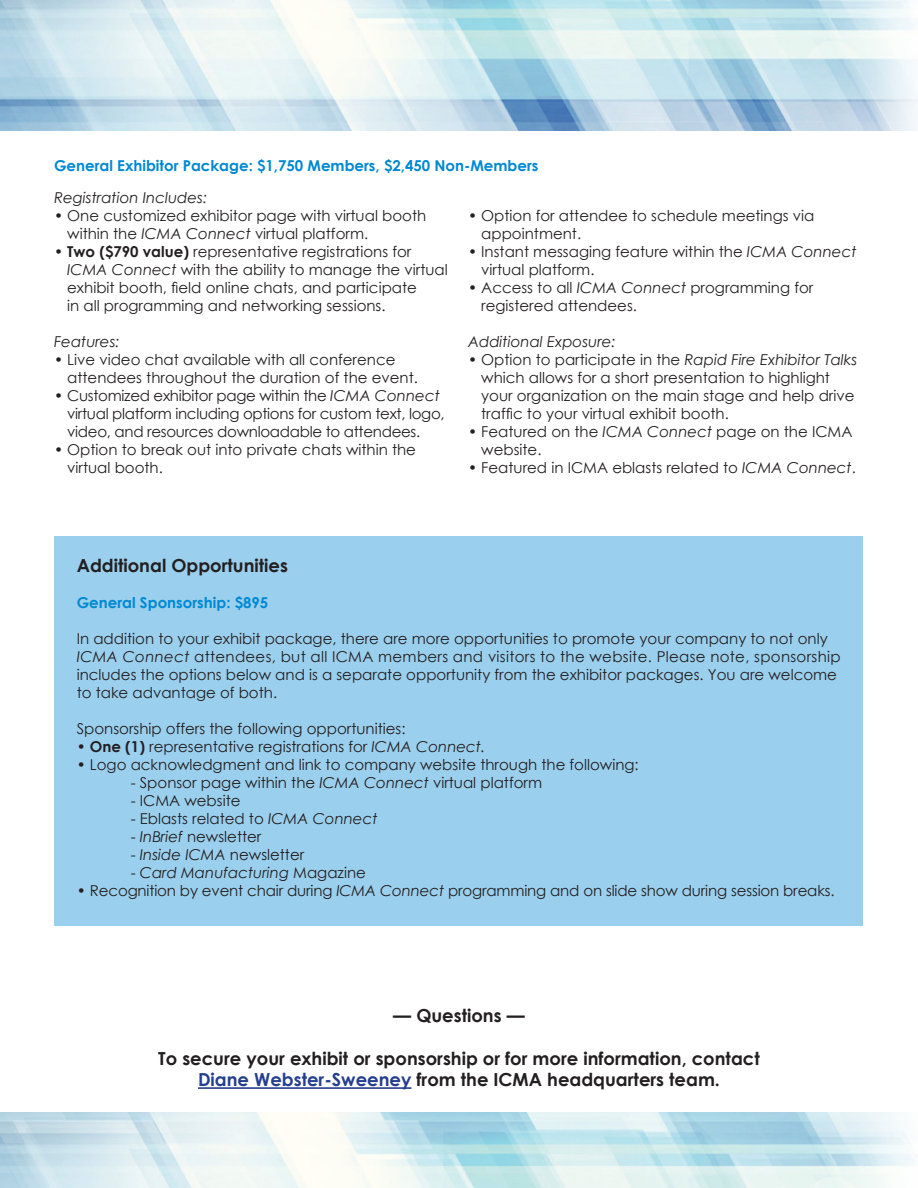
<style>
.page{position:relative;width:918px;height:1188px;background:#fff}
.page>*{position:absolute;margin:0;border:0;box-sizing:border-box;transform-origin:0 0}
.t1{font:700 18px/21.6px "Century Gothic";color:#231f20;text-align:center}
.t2{font:15px/18px "Century Gothic";color:#231f20}
.t3{font:15px/18px "Century Gothic";letter-spacing:-.02em;color:#231f20}
.t4{font:700 15px "Century Gothic";color:#0088d2}
.t5{font:italic 15px "Century Gothic";color:#231f20}
.s1{font-style:italic}
.s2{font-weight:700}
.s3{font-style:normal}
.s4{color:#253f8e}
</style>
<div class="page">
<div style="left:55px;top:536px;width:808px;height:390px;background:#9acfed"></div>
<img style="left:0;top:1112px;width:915px;height:76px">
<img style="left:0;top:0;width:918px;height:131px">
<hr style="left:198px;top:1087px;width:213px;height:2px;background:#253f8e">
<p class="t4" style="left:54px;top:154px;width:486px">General Exhibitor Package: $1,750 Members, $2,450 Non-Members</p>
<p class="t5" style="left:54px;top:187px;width:155px">Registration Includes:</p>
<p class="t2" style="left:67px;top:206px;width:361px;text-indent:-13px">• One customized exhibitor page with virtual booth within the <span class="s1">ICMA Connect</span> virtual platform.</p>
<p class="t2" style="left:67px;top:242px;width:382px;text-indent:-13px">• <span class="s2">Two ($790 value)</span> representative registrations for <span class="s1">ICMA Connect</span> with the ability to manage the virtual exhibit booth, field online chats, and participate<br>in all programming and networking sessions.</p>
<p class="t5" style="left:54px;top:331px;width:67px">Features:</p>
<p class="t2" style="left:67px;top:350px;width:352px;text-indent:-13px">• Live video chat available with all conference attendees throughout the duration of the event.</p>
<p class="t3" style="left:67px;top:386px;width:379px;text-indent:-13px">• Customized exhibitor page within the <span class="s1">ICMA Connect </span>virtual platform including options for custom text, logo, video, and resources downloadable to attendees.</p>
<p class="t2" style="left:67px;top:440px;width:350px;text-indent:-13px">• Option to break out into private chats within the virtual booth.</p>
<p class="t2" style="left:481px;top:206px;width:335px;text-indent:-13px">• Option for attendee to schedule meetings via appointment.</p>
<p class="t2" style="left:481px;top:242px;width:377px;text-indent:-13px">• Instant messaging feature within the <span class="s1">ICMA Connect </span>virtual platform.</p>
<p class="t2" style="left:481px;top:278px;width:334px;text-indent:-13px">• Access to all <span class="s1">ICMA Connect</span> programming for registered attendees.</p>
<p class="t5" style="left:468px;top:331px;width:149px">Additional Exposure:</p>
<p class="t2" style="left:481px;top:350px;width:378px;text-indent:-13px">• Option to participate in the <span class="s1">Rapid Fire Exhibitor Talks </span>which allows for a short presentation to highlight your organization on the main stage and help drive traffic to your virtual exhibit booth.</p>
<p class="t2" style="left:481px;top:422px;width:373px;text-indent:-13px">• Featured on the <span class="s1">ICMA Connect</span> page on the ICMA website.</p>
<p class="t2" style="left:468px;top:458px;width:389px">• Featured in ICMA eblasts related to <span class="s1">ICMA Connect</span>.</p>
<p class="t1" style="left:77px;top:554px;width:213px">Additional Opportunities</p>
<p class="t4" style="left:77px;top:591px;width:193px">General Sponsorship: $895</p>
<p class="t2" style="left:77px;top:630px;width:765px">In addition to your exhibit package, there are more opportunities to promote your company to not only <span class="s1">ICMA Connect</span> attendees, but all ICMA members and visitors to the website. Please note, sponsorship includes the options below and is a separate opportunity from the exhibitor packages. You are welcome to take advantage of both.</p>
<p class="t2" style="left:77px;top:720px;width:330px">Sponsorship offers the following opportunities:</p>
<p class="t2" style="left:77px;top:738px;width:410px"><span class="s2">• One (1)</span> representative registrations for <span class="s1">ICMA Connect.</span></p>
<p class="t2" style="left:77px;top:756px;width:564px"><span class="s2">•</span> Logo acknowledgment and link to company website through the following:</p>
<p class="t2" style="left:131px;top:774px;width:413px">- Sponsor page within the <span class="s1">ICMA Connect</span> virtual platform</p>
<p class="t2" style="left:131px;top:792px;width:111px">- ICMA website</p>
<p class="t2" style="left:131px;top:810px;width:248px">- Eblasts related to <span class="s1">ICMA Connect</span></p>
<p class="t2" style="left:131px;top:828px;width:132px">- <span class="s1">InBrief</span> newsletter</p>
<p class="t2" style="left:131px;top:846px;width:175px">- <span class="s1">Inside ICMA</span> newsletter</p>
<p class="t5" style="left:131px;top:862px;width:237px"><span class="s3">-</span> Card Manufacturing <span class="s3">Magazine</span></p>
<p class="t2" style="left:77px;top:882px;width:759px">• Recognition by event chair during <span class="s1">ICMA Connect</span> programming and on slide show during session breaks.</p>
<p class="t1" style="left:393px;top:1003px;width:133px">— Questions —</p>
<p class="t1" style="left:158px;top:1047px;width:603px">To secure your exhibit or sponsorship or for more information, contact<br><span class="s4">Diane Webster-Sweeney</span> from the ICMA headquarters team.</p>
</div>
